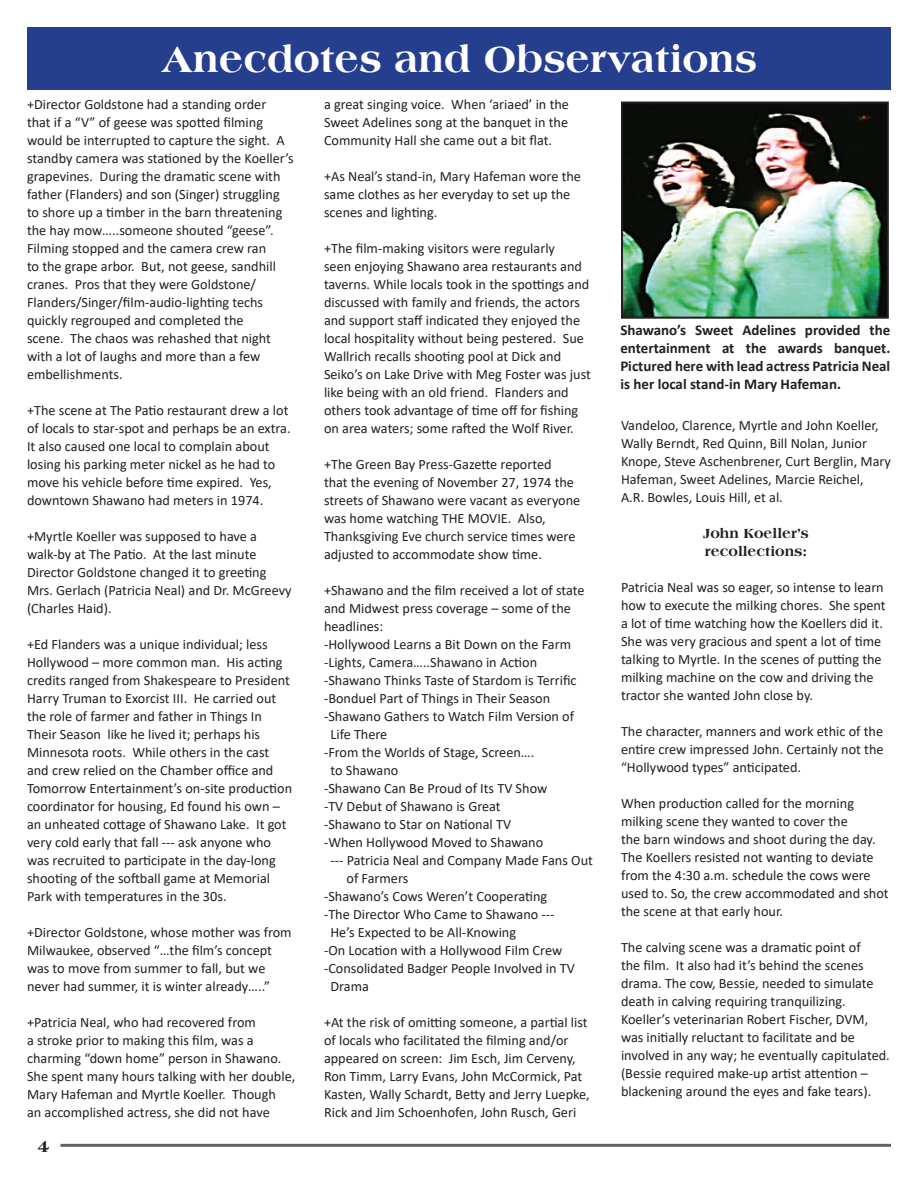
<style>
.page{position:relative;width:918px;height:1188px;background:#fff}
.page>*{position:absolute;margin:0;border:0;box-sizing:border-box;transform-origin:0 0}
.t1{font:800 39px "Americana";color:#fff}
.t2{font:800 18px "Americana";color:#231f20}
.t3{font:700 15px/18px "Calibri";color:#231f20;text-align:justify}
.t4{font:14.25px/18px "Calibri";color:#231f20}
.t5{font:800 14.25px "Americana";color:#231f20}
</style>
<div class="page">
<hr style="left:60px;top:1144px;width:831px;height:3px;background:#636366">
<div style="left:27px;top:27px;width:864px;height:62px;background:#253f8e"></div>
<img style="left:624px;top:105px;width:262px;height:211px">
<div style="left:621px;top:102px;width:268px;height:217px;border:2px solid #231f20"></div>
<p class="t1" style="left:161px;top:36px;width:597px">Anecdotes and Observations</p>
<p class="t4" style="left:27px;top:95px;width:268px">+Director Goldstone had a standing order<br>that if a “V” of geese was spotted filming would be interrupted to capture the sight. A standby camera was stationed by the Koeller’s grapevines. During the dramatic scene with father (Flanders) and son (Singer) struggling to shore up a timber in the barn threatening the hay mow…..someone shouted “geese”.<br>Filming stopped and the camera crew ran<br>to the grape arbor. But, not geese, sandhill cranes. Pros that they were Goldstone/ Flanders/Singer/film-audio-lighting techs quickly regrouped and completed the<br>scene. The chaos was rehashed that night with a lot of laughs and more than a few embellishments.</p>
<p class="t4" style="left:27px;top:401px;width:265px">+The scene at The Patio restaurant drew a lot of locals to star-spot and perhaps be an extra.<br>It also caused one local to complain about losing his parking meter nickel as he had to move his vehicle before time expired. Yes, downtown Shawano had meters in 1974.</p>
<p class="t4" style="left:27px;top:527px;width:232px">+Myrtle Koeller was supposed to have a</p>
<p class="t4" style="left:27px;top:545px;width:266px">walk-by at The Patio. At the last minute Director Goldstone changed it to greeting Mrs. Gerlach (Patricia Neal) and Dr. McGreevy (Charles Haid).</p>
<p class="t4" style="left:27px;top:635px;width:267px">+Ed Flanders was a unique individual; less Hollywood – more common man. His acting credits ranged from Shakespeare to President Harry Truman to Exorcist III. He carried out the role of farmer and father in Things In Their Season like he lived it; perhaps his Minnesota roots. While others in the cast and crew relied on the Chamber office and Tomorrow Entertainment’s on-site production coordinator for housing, Ed found his own – an unheated cottage of Shawano Lake. It got very cold early that fall --- ask anyone who was recruited to participate in the day-long shooting of the softball game at Memorial Park with temperatures in the 30s.</p>
<p class="t4" style="left:27px;top:923px;width:266px">+Director Goldstone, whose mother was from Milwaukee, observed “…the film’s concept was to move from summer to fall, but we never had summer, it is winter already…..”</p>
<p class="t4" style="left:27px;top:1013px;width:270px">+Patricia Neal, who had recovered from<br>a stroke prior to making this film, was a charming “down home” person in Shawano.<br>She spent many hours talking with her double, Mary Hafeman and Myrtle Koeller. Though<br>an accomplished actress, she did not have</p>
<p class="t2" style="left:38px;top:1135px;width:14px">4</p>
<p class="t4" style="left:324px;top:95px;width:247px;text-align:justify">a great singing voice. When ‘ariaed’ in the Sweet Adelines song at the banquet in the Community Hall she came out a bit flat.</p>
<p class="t4" style="left:324px;top:167px;width:259px">+As Neal’s stand-in, Mary Hafeman wore the same clothes as her everyday to set up the scenes and lighting.</p>
<p class="t4" style="left:324px;top:239px;width:268px">+The film-making visitors were regularly<br>seen enjoying Shawano area restaurants and taverns. While locals took in the spottings and discussed with family and friends, the actors and support staff indicated they enjoyed the local hospitality without being pestered. Sue Wallrich recalls shooting pool at Dick and Seiko’s on Lake Drive with Meg Foster was just like being with an old friend. Flanders and others took advantage of time off for fishing on area waters; some rafted the Wolf River.</p>
<p class="t4" style="left:324px;top:455px;width:258px">+The Green Bay Press-Gazette reported<br>that the evening of November 27, 1974 the streets of Shawano were vacant as everyone was home watching THE MOVIE. Also, Thanksgiving Eve church service times were adjusted to accommodate show time.</p>
<p class="t4" style="left:324px;top:581px;width:262px">+Shawano and the film received a lot of state and Midwest press coverage – some of the headlines:</p>
<p class="t4" style="left:324px;top:635px;width:249px">-Hollywood Learns a Bit Down on the Farm</p>
<p class="t4" style="left:324px;top:653px;width:215px">-Lights, Camera…..Shawano in Action</p>
<p class="t4" style="left:324px;top:671px;width:254px">-Shawano Thinks Taste of Stardom is Terrific</p>
<p class="t4" style="left:324px;top:689px;width:228px">-Bonduel Part of Things in Their Season</p>
<p class="t4" style="left:324px;top:707px;width:252px">-Shawano Gathers to Watch Film Version of</p>
<p class="t4" style="left:330px;top:725px;width:58px">Life There</p>
<p class="t4" style="left:324px;top:743px;width:212px">-From the Worlds of Stage, Screen….</p>
<p class="t4" style="left:330px;top:761px;width:69px">to Shawano</p>
<p class="t4" style="left:324px;top:779px;width:225px">-Shawano Can Be Proud of Its TV Show</p>
<p class="t4" style="left:324px;top:797px;width:178px">-TV Debut of Shawano is Great</p>
<p class="t4" style="left:324px;top:815px;width:189px">-Shawano to Star on National TV</p>
<p class="t4" style="left:324px;top:833px;width:221px">-When Hollywood Moved to Shawano</p>
<p class="t4" style="left:330px;top:851px;width:264px">--- Patricia Neal and Company Made Fans Out</p>
<p class="t4" style="left:347px;top:869px;width:63px">of Farmers</p>
<p class="t4" style="left:324px;top:887px;width:225px">-Shawano’s Cows Weren’t Cooperating</p>
<p class="t4" style="left:324px;top:905px;width:232px">-The Director Who Came to Shawano ---</p>
<p class="t4" style="left:330px;top:923px;width:187px">He’s Expected to be All-Knowing</p>
<p class="t4" style="left:324px;top:941px;width:240px">-On Location with a Hollywood Film Crew</p>
<p class="t4" style="left:324px;top:959px;width:252px">-Consolidated Badger People Involved in TV</p>
<p class="t4" style="left:330px;top:977px;width:40px">Drama</p>
<p class="t4" style="left:324px;top:1013px;width:267px">+At the risk of omitting someone, a partial list of locals who facilitated the filming and/or appeared on screen: Jim Esch, Jim Cerveny, Ron Timm, Larry Evans, John McCormick, Pat Kasten, Wally Schardt, Betty and Jerry Luepke, Rick and Jim Schoenhofen, John Rusch, Geri</p>
<p class="t3" style="left:620px;top:321px;width:272px">Shawano’s Sweet Adelines provided the entertainment at the awards banquet.<br>Pictured here with lead actress Patricia Neal is her local stand-in Mary Hafeman.</p>
<p class="t4" style="left:621px;top:416px;width:271px">Vandeloo, Clarence, Myrtle and John Koeller, Wally Berndt, Red Quinn, Bill Nolan, Junior Knope, Steve Aschenbrener, Curt Berglin, Mary Hafeman, Sweet Adelines, Marcie Reichel,<br>A.R. Bowles, Louis Hill, et al.</p>
<p class="t5" style="left:703px;top:525px;width:107px">John Koeller’s</p>
<p class="t5" style="left:705px;top:543px;width:104px">recollections:</p>
<p class="t4" style="left:621px;top:578px;width:266px">Patricia Neal was so eager, so intense to learn how to execute the milking chores. She spent a lot of time watching how the Koellers did it.<br>She was very gracious and spent a lot of time talking to Myrtle. In the scenes of putting the milking machine on the cow and driving the tractor she wanted John close by.</p>
<p class="t4" style="left:621px;top:722px;width:264px;text-align:justify">The character, manners and work ethic of the entire crew impressed John. Certainly not the “Hollywood types” anticipated.</p>
<p class="t4" style="left:621px;top:794px;width:235px">When production called for the morning milking scene they wanted to cover the</p>
<p class="t4" style="left:621px;top:830px;width:269px">the barn windows and shoot during the day.<br>The Koellers resisted not wanting to deviate from the 4:30 a.m. schedule the cows were used to. So, the crew accommodated and shot the scene at that early hour.</p>
<p class="t4" style="left:621px;top:938px;width:270px">The calving scene was a dramatic point of<br>the film. It also had it’s behind the scenes drama. The cow, Bessie, needed to simulate death in calving requiring tranquilizing.<br>Koeller’s veterinarian Robert Fischer, DVM, was initially reluctant to facilitate and be involved in any way; he eventually capitulated. (Bessie required make-up artist attention – blackening around the eyes and fake tears).</p>
</div>
